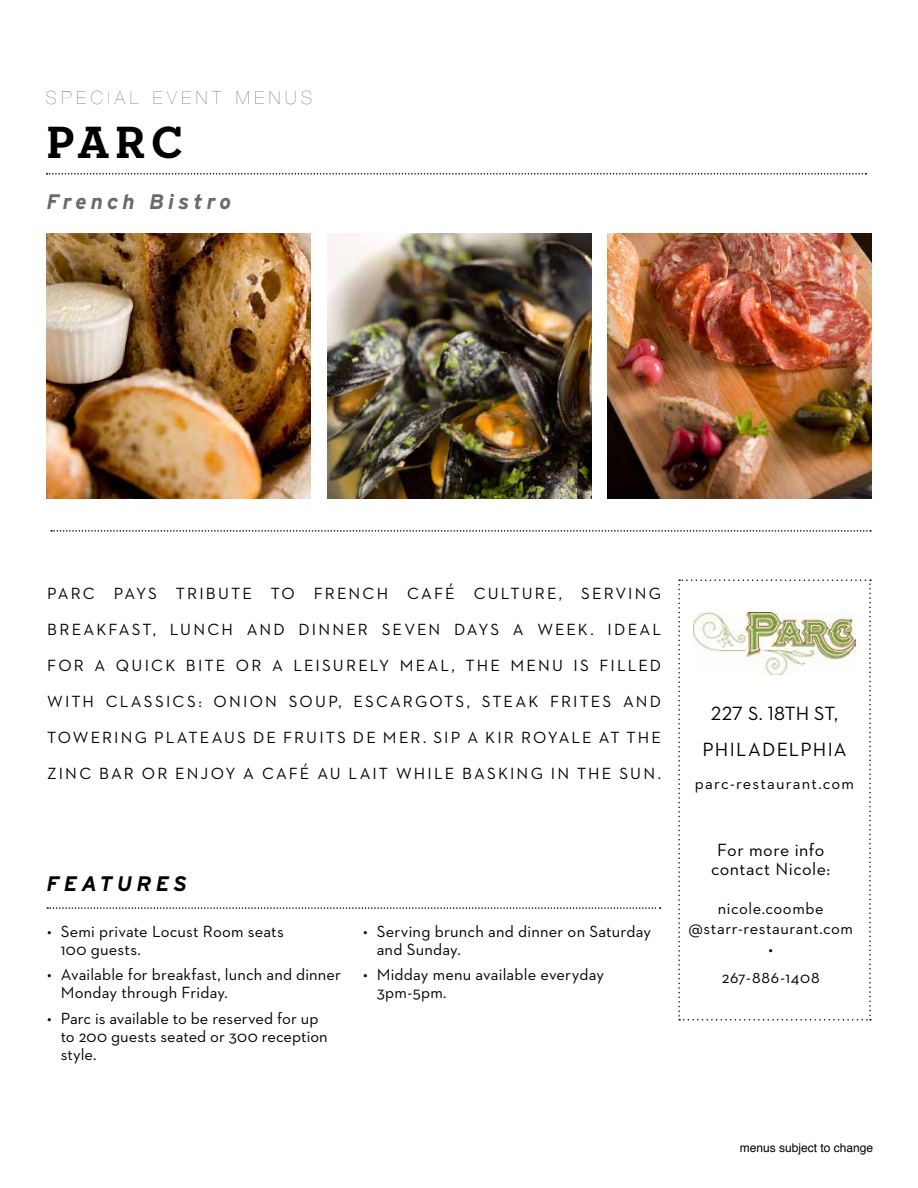
<style>
.page{position:relative;width:918px;height:1188px;background:#fff}
.page>*{position:absolute;margin:0;border:0;box-sizing:border-box;transform-origin:0 0}
.t1{font:700 45.9px "Neutraface Slab Text";color:#000}
.t2{font:italic 700 21px "Interstate";letter-spacing:.195em;color:#696a6d}
.t3{font:italic 700 21px "Interstate";letter-spacing:.2em;color:#000}
.t4{font:19.5px/36px "Neutraface 2 Text";letter-spacing:.055em;color:#000;text-align:center}
.t5{font:18px/19.5px "Neutraface 2 Text";letter-spacing:.025em;color:#000;text-align:center}
.t6{font:200 18px "Helvetica Neue";letter-spacing:.26em;color:#5d5d60}
.t7{font:16.5px/36px "Neutraface 2 Text";letter-spacing:.02em;color:#000}
.t8{font:16.5px/18px "Neutraface 2 Text";color:#000}
.t9{font:12px "Helvetica";color:#000}
</style>
<div class="page">
<svg style="left:47px;top:173px;width:819px;height:2px"></svg>
<svg style="left:51px;top:530px;width:820px;height:2px"></svg>
<svg style="left:47px;top:907px;width:614px;height:2px"></svg>
<svg style="left:678px;top:579px;width:193px;height:442px"></svg>
<img style="left:46px;top:234px;width:265px;height:264px">
<img style="left:327px;top:234px;width:264px;height:264px">
<img style="left:608px;top:234px;width:264px;height:264px">
<img style="left:693px;top:613px;width:163px;height:62px">
<p class="t6" style="left:46px;top:84px;width:268px">SPECIAL EVENT MENUS</p>
<h1 class="t1" style="left:47px;top:113px;width:138px">PARC</h1>
<p class="t2" style="left:47px;top:189px;width:186px">French Bistro</p>
<p class="t7" style="left:47px;top:575px;width:615px;text-align:justify">PARC PAYS TRIBUTE TO FRENCH CAFÉ CULTURE, SERVING BREAKFAST, LUNCH AND DINNER SEVEN DAYS A WEEK. IDEAL FOR A QUICK BITE OR A LEISURELY MEAL, THE MENU IS FILLED WITH CLASSICS: ONION SOUP, ESCARGOTS, STEAK FRITES AND TOWERING PLATEAUS DE FRUITS DE MER. SIP A KIR ROYALE AT THE ZINC BAR OR ENJOY A CAFÉ AU LAIT WHILE BASKING IN THE SUN.</p>
<p class="t3" style="left:46px;top:871px;width:142px">FEATURES</p>
<p class="t7" style="left:61px;top:922px;width:225px;line-height:18px;text-indent:-13px">• Semi private Locust Room seats<br>100 guests.</p>
<p class="t7" style="left:61px;top:966px;width:282px;line-height:18px;text-indent:-13px">• Available for breakfast, lunch and dinner<br>Monday through Friday.</p>
<p class="t8" style="left:61px;top:1009px;width:268px;text-indent:-13px">• Parc is available to be reserved for up to 200 guests seated or 300 reception style.</p>
<p class="t7" style="left:377px;top:922px;width:276px;line-height:18px;text-indent:-13px">• Serving brunch and dinner on Saturday and Sunday.</p>
<p class="t7" style="left:377px;top:966px;width:229px;line-height:18px;text-indent:-13px">• Midday menu available everyday<br>3pm-5pm.</p>
<p class="t4" style="left:702px;top:696px;width:146px">227 S. 18TH ST,<br>PHILADELPHIA</p>
<p class="t7" style="left:695px;top:766px;width:161px">parc-restaurant.com</p>
<p class="t5" style="left:711px;top:840px;width:121px">For more info contact Nicole:</p>
<p class="t7" style="left:688px;top:899px;width:166px;line-height:19.5px;text-align:center">nicole.coombe @starr-restaurant.com</p>
<p class="t7" style="left:722px;top:935px;width:99px;line-height:28.5px;text-align:center">•<br>267-886-1408</p>
<p class="t9" style="left:740px;top:1138px;width:135px">menus subject to change</p>
</div>
